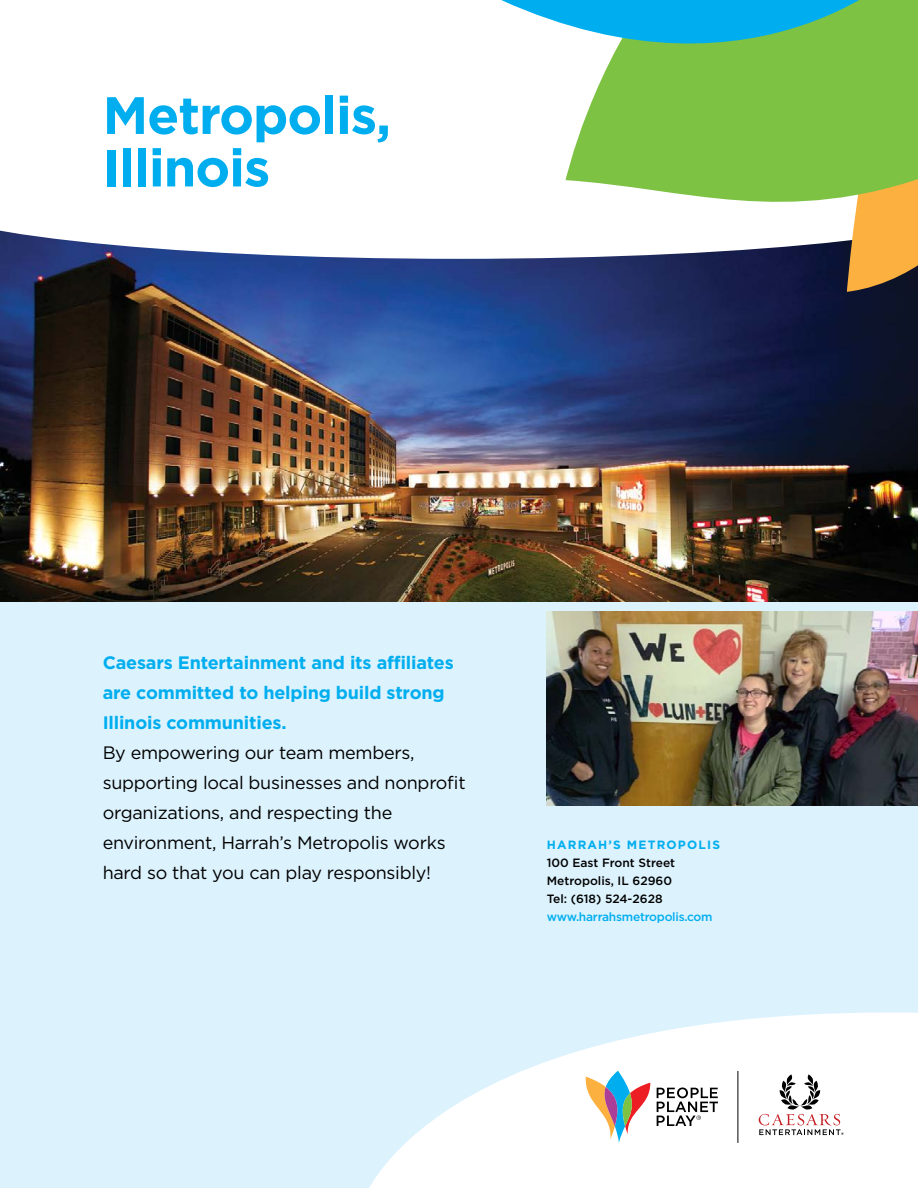
<style>
.page{position:relative;width:918px;height:1188px;background:#fff}
.page>*{position:absolute;margin:0;border:0;box-sizing:border-box;transform-origin:0 0}
.t1{font:700 52.5px/52.5px "Gotham";letter-spacing:-.02em;color:#00aeef}
.t2{font:18px/30px "Gotham";letter-spacing:-.015em;color:#000}
.t3{font:700 18px/30px "Gotham";letter-spacing:-.01em;color:#00aeef}
.t4{font:500 12px/18px "Gotham";color:#000}
.t5{font:500 12px "Gotham";letter-spacing:-.02em;color:#00aeef}
.t6{font:700 12px "Gotham";letter-spacing:.1em;color:#00aeef}
</style>
<div class="page">
<div style="left:0;top:510px;width:918px;height:678px;background:#dcf2fd"></div>
<img style="left:0;top:259px;width:918px;height:342px">
<svg style="left:0;top:178px;width:847px;height:81px"></svg>
<svg style="left:369px;top:1012px;width:549px;height:176px;fill:#fff"></svg>
<img style="left:547px;top:611px;width:371px;height:195px">
<svg style="left:847px;top:228px;width:71px;height:64px;background:#cd933e"></svg>
<svg style="left:566px;top:0;width:352px;height:228px;fill:#7dc243"></svg>
<svg style="left:501px;top:0;width:396px;height:130px;fill:#7dc243"></svg>
<svg style="left:759px;top:1074px;width:85px;height:61px;background:#ddd7d8"></svg>
<svg style="left:584px;top:1071px;width:67px;height:72px;background:#d0cac7"></svg>
<svg style="left:657px;top:1087px;width:61px;height:39px;background:#b9b9b9"></svg>
<hr style="left:738px;top:1071px;width:1px;height:72px;background:#000">
<h1 class="t1" style="left:103px;top:88px;width:290px">Metropolis,<br>Illinois</h1>
<p class="t3" style="left:103px;top:648px;width:353px">Caesars Entertainment and its affiliates are committed to helping build strong<br>Illinois communities.</p>
<p class="t2" style="left:103px;top:738px;width:365px">By empowering our team members, supporting local businesses and nonprofit organizations, and respecting the environment, Harrah’s Metropolis works hard so that you can play responsibly!</p>
<p class="t6" style="left:547px;top:838px;width:175px">HARRAH’S METROPOLIS</p>
<p class="t4" style="left:547px;top:853px;width:130px">100 East Front Street<br>Metropolis, IL 62960<br>Tel: (618) 524-2628</p>
<p class="t5" style="left:547px;top:910px;width:167px">www.harrahsmetropolis.com</p>
</div>
